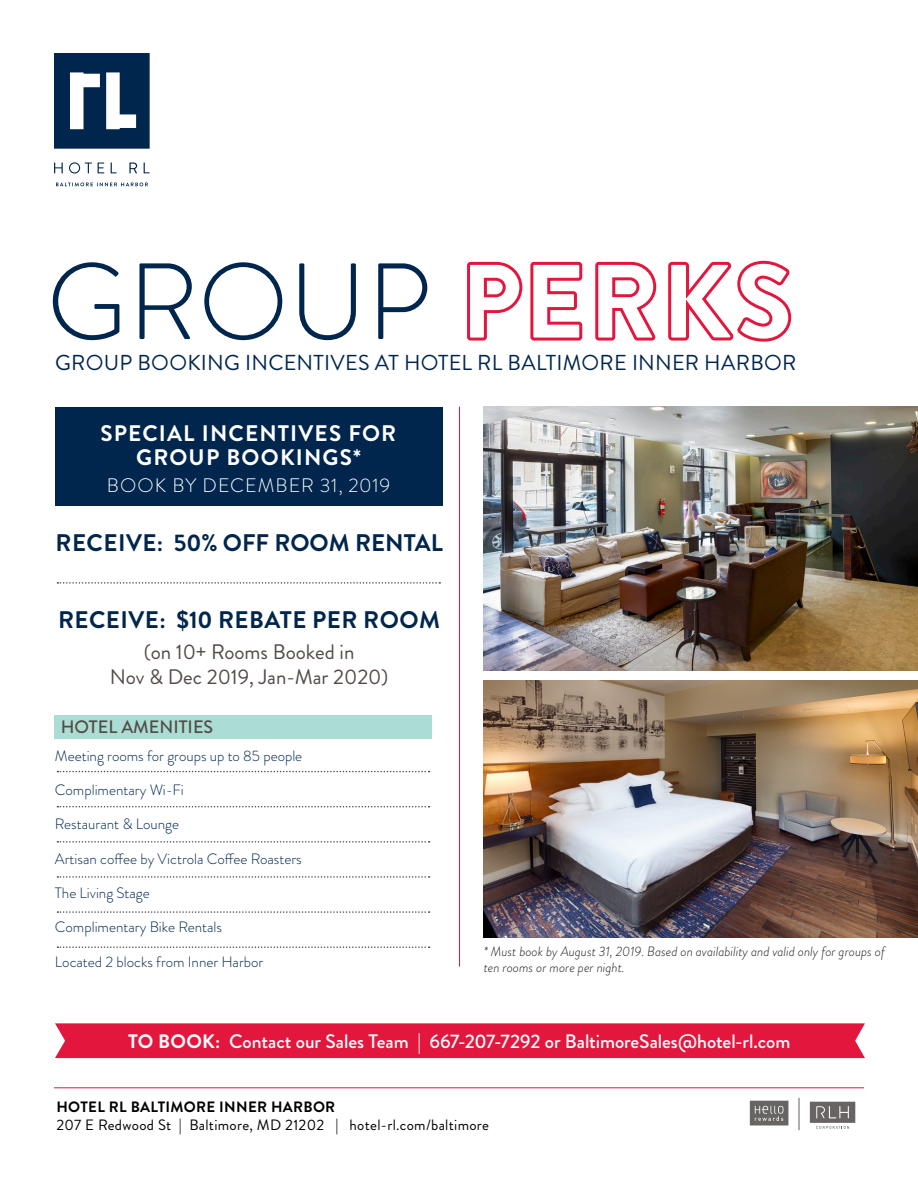
<style>
.page{position:relative;width:918px;height:1188px;background:#fff}
.page>*{position:absolute;margin:0;border:0;box-sizing:border-box;transform-origin:0 0}
.t1{font:300 108.15px "Brandon Grotesque";letter-spacing:.005em;color:#00264d}
.t2{font:700 24px "Brandon Grotesque";color:#00264d}
.t3{font:700 24px "Brandon Grotesque";letter-spacing:.02em;color:#00264d}
.Paragraph{font:700 22.5px "Brandon Grotesque";letter-spacing:.055em;color:#fff}
.Paragraph-2{font:21.6px "Brandon Grotesque";letter-spacing:.01em;color:#00264d}
.t4{font:21px/25.2px "Brandon Grotesque";color:#534b48;text-align:center}
.Paragraph-3{font:500 19.5px "Brandon Grotesque";letter-spacing:-.005em;color:#fff}
.Paragraph-4{font:300 19.5px "Brandon Grotesque";letter-spacing:.045em;color:#fff}
.t5{font:500 18px "Brandon Grotesque";color:#534b48}
.t6{font:300 15px "Brandon Grotesque";color:#00264d}
.t7{font:15px "Brandon Grotesque";letter-spacing:.02em;color:#000}
.t8{font:700 15px "Brandon Grotesque";letter-spacing:.02em;color:#000}
.t9{font:italic 300 13.5px/16.5px "Brandon Grotesque";color:#231f20}
.s1{font-weight:700}
</style>
<div class="page">
<hr style="left:459px;top:407px;width:1px;height:560px;background:#e3173e">
<div style="left:55px;top:407px;width:388px;height:98px;background:#00264d"></div>
<div style="left:54px;top:715px;width:377px;height:23px;background:#acddd4"></div>
<hr style="left:54px;top:1087px;width:810px;height:1px;background:#e3173e">
<img style="left:484px;top:681px;width:434px;height:257px">
<img style="left:484px;top:407px;width:434px;height:264px">
<div style="left:55px;top:1023px;width:810px;height:35px;background:#e3173e"></div>
<svg style="left:57px;top:771px;width:373px;height:1px"></svg>
<svg style="left:57px;top:841px;width:373px;height:2px"></svg>
<svg style="left:57px;top:806px;width:373px;height:1px"></svg>
<svg style="left:57px;top:876px;width:373px;height:2px"></svg>
<svg style="left:57px;top:911px;width:373px;height:2px"></svg>
<svg style="left:57px;top:946px;width:373px;height:2px"></svg>
<svg style="left:57px;top:582px;width:383px;height:2px"></svg>
<svg style="left:54px;top:53px;width:96px;height:96px"></svg>
<svg style="left:54px;top:163px;width:9px;height:10px"></svg>
<svg style="left:69px;top:162px;width:23px;height:12px"></svg>
<svg style="left:98px;top:163px;width:6px;height:10px"></svg>
<svg style="left:111px;top:163px;width:6px;height:10px"></svg>
<svg style="left:129px;top:163px;width:8px;height:10px"></svg>
<svg style="left:144px;top:163px;width:6px;height:10px"></svg>
<svg style="left:56px;top:183px;width:92px;height:3px"></svg>
<svg style="left:750px;top:1101px;width:38px;height:24px"></svg>
<svg style="left:810px;top:1102px;width:45px;height:27px"></svg>
<hr style="left:799px;top:1098px;width:1px;height:32px;background:#605d5d">
<svg style="left:467px;top:261px;width:116px;height:80px"></svg>
<svg style="left:595px;top:261px;width:62px;height:80px"></svg>
<svg style="left:668px;top:260px;width:124px;height:82px"></svg>
<p class="t1" style="left:47px;top:228px;width:386px">GROUP</p>
<p class="Paragraph-2" style="left:55px;top:347px;width:743px">GROUP BOOKING INCENTIVES AT HOTEL RL BALTIMORE INNER HARBOR</p>
<p class="Paragraph" style="left:101px;top:418px;width:297px">SPECIAL INCENTIVES FOR</p>
<p class="Paragraph" style="left:136px;top:442px;width:227px">GROUP BOOKINGS*</p>
<p class="Paragraph-4" style="left:107px;top:472px;width:285px">BOOK BY DECEMBER 31, 2019</p>
<p class="t2" style="left:56px;top:526px;width:389px">RECEIVE: 50% OFF ROOM RENTAL</p>
<p class="t3" style="left:58px;top:603px;width:383px">RECEIVE: $10 REBATE PER ROOM</p>
<p class="t4" style="left:110px;top:639px;width:280px">(on 10+ Rooms Booked in<br>Nov &amp; Dec 2019, Jan-Mar 2020)</p>
<p class="t5" style="left:61px;top:714px;width:154px">HOTEL AMENITIES</p>
<p class="t6" style="left:55px;top:745px;width:249px">Meeting rooms for groups up to 85 people</p>
<p class="t6" style="left:55px;top:780px;width:130px">Complimentary Wi-Fi</p>
<p class="t6" style="left:55px;top:814px;width:126px">Restaurant &amp; Lounge</p>
<p class="t6" style="left:55px;top:848px;width:248px">Artisan coffee by Victrola Coffee Roasters</p>
<p class="t6" style="left:55px;top:883px;width:96px">The Living Stage</p>
<p class="t6" style="left:55px;top:917px;width:169px">Complimentary Bike Rentals</p>
<p class="t6" style="left:55px;top:951px;width:210px">Located 2 blocks from Inner Harbor</p>
<p class="t9" style="left:484px;top:943px;width:403px">* Must book by August 31, 2019. Based on availability and valid only for groups of ten rooms or more per night.</p>
<p class="Paragraph-3" style="left:128px;top:1027px;width:664px"><span class="s1">TO BOOK:</span> Contact our Sales Team | 667-207-7292 or BaltimoreSales@hotel-rl.com</p>
<p class="t8" style="left:56px;top:1096px;width:280px">HOTEL RL BALTIMORE INNER HARBOR</p>
<p class="t7" style="left:56px;top:1114px;width:434px">207 E Redwood St | Baltimore, MD 21202 | hotel-rl.com/baltimore</p>
</div>
